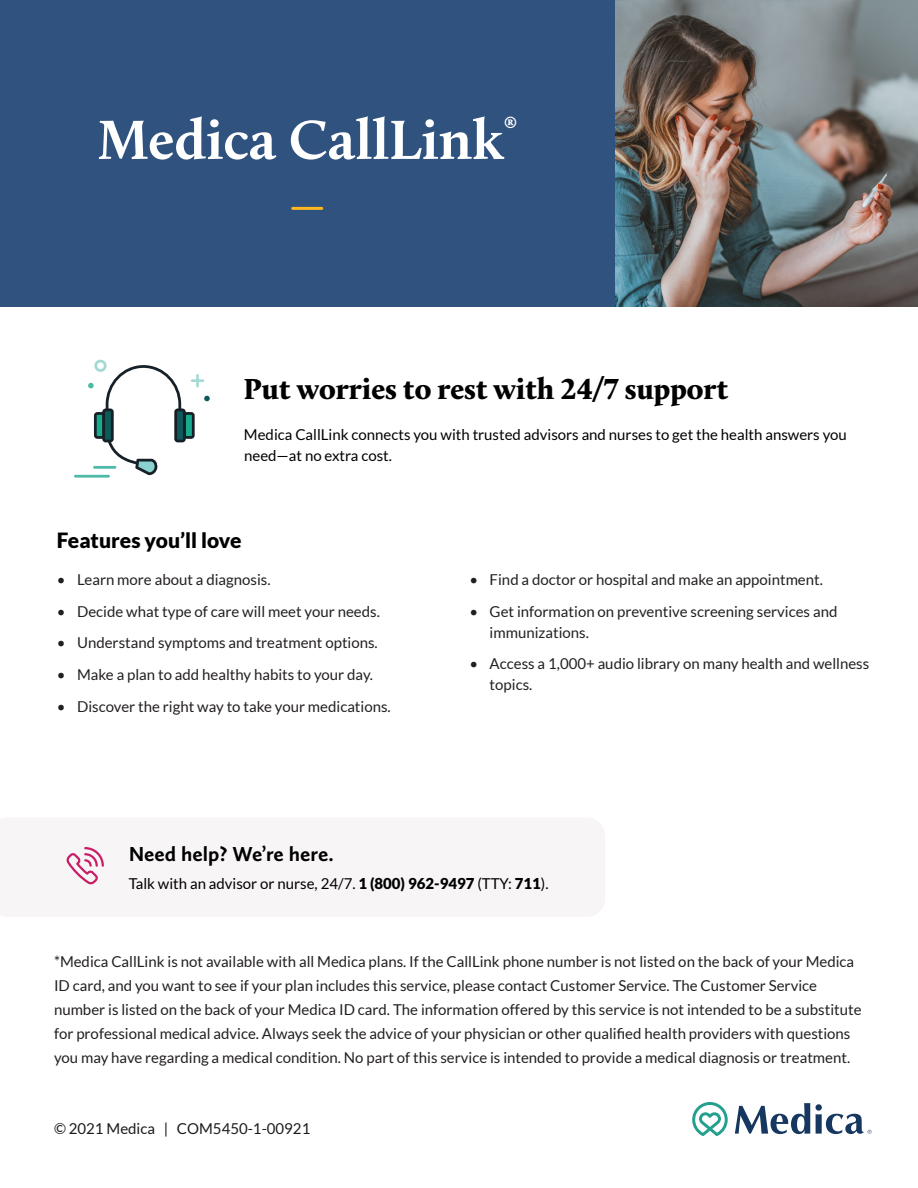
<style>
.page{position:relative;width:918px;height:1188px;background:#fff}
.page>*{position:absolute;margin:0;border:0;box-sizing:border-box;transform-origin:0 0}
.t1{font:700 57px "Calluna";color:#fff}
.Subtitle_1_-_H2{font:900 30px "Calluna";color:#000}
.Subtitle_2_-_H3{font:700 21px "Calluna Sans";color:#000}
.Subtitle_2_-_H3-2{font:900 21px "Lato";color:#000}
.Body_copy{font:15px/24px "Lato";color:#231f20}
.Body_copy-2{font:15px/21px "Lato";color:#000}
.Subtitle_2_-_H3-3{font:15px "Lato";color:#000}
.Text{font:15px "Lato";color:#1a1a1a}
.s1{font-weight:900}
</style>
<div class="page">
<img style="left:615px;top:0;width:303px;height:307px">
<div style="left:0;top:0;width:615px;height:307px;background:#2f527f"></div>
<hr style="left:293px;top:207px;width:29px;height:3px;background:#fcb71f">
<svg style="left:735px;top:1103px;width:75px;height:31px"></svg>
<svg style="left:816px;top:1104px;width:56px;height:30px"></svg>
<svg style="left:692px;top:1102px;width:36px;height:34px"></svg>
<hr style="left:74px;top:475px;width:36px;height:3px;background:#4ebba9">
<svg style="left:88px;top:360px;width:122px;height:115px"></svg>
<svg style="left:66px;top:847px;width:38px;height:38px"></svg>
<p class="t1" style="left:97px;top:104px;width:422px">Medica CallLink<sup>®</sup></p>
<p class="Subtitle_1_-_H2" style="left:243px;top:370px;width:486px">Put worries to rest with 24/7 support</p>
<p class="Body_copy-2" style="left:244px;top:424px;width:604px">Medica CallLink connects you with trusted advisors and nurses to get the health answers you need—at no extra cost.</p>
<p class="Subtitle_2_-_H3-2" style="left:57px;top:528px;width:186px">Features you’ll love</p>
<p class="Body_copy" style="left:57px;top:567px;width:215px">• Learn more about a diagnosis.</p>
<p class="Body_copy" style="left:57px;top:599px;width:324px">• Decide what type of care will meet your needs.</p>
<p class="Body_copy" style="left:57px;top:631px;width:322px">• Understand symptoms and treatment options.</p>
<p class="Body_copy" style="left:57px;top:663px;width:318px">• Make a plan to add healthy habits to your day.</p>
<p class="Body_copy" style="left:57px;top:695px;width:335px">• Discover the right way to take your medications.</p>
<p class="Body_copy" style="left:469px;top:567px;width:355px">• Find a doctor or hospital and make an appointment.</p>
<p class="Body_copy" style="left:490px;top:601px;width:349px;line-height:21px;text-indent:-20px">• Get information on preventive screening services and immunizations.</p>
<p class="Body_copy" style="left:490px;top:653px;width:381px;line-height:21px;text-indent:-20px">• Access a 1,000+ audio library on many health and wellness topics.</p>
<p class="Subtitle_2_-_H3" style="left:129px;top:841px;width:206px">Need help? We’re here.</p>
<p class="Subtitle_2_-_H3-3" style="left:129px;top:875px;width:421px">Talk with an advisor or nurse, 24/7. <span class="s1">1 (800) 962-9497</span> (TTY: <span class="s1">711</span>).</p>
<p class="Body_copy" style="left:54px;top:950px;width:809px">*Medica CallLink is not available with all Medica plans. If the CallLink phone number is not listed on the back of your Medica ID card, and you want to see if your plan includes this service, please contact Customer Service. The Customer Service number is listed on the back of your Medica ID card. The information offered by this service is not intended to be a substitute for professional medical advice. Always seek the advice of your physician or other qualified health providers with questions you may have regarding a medical condition. No part of this service is intended to provide a medical diagnosis or treatment.</p>
<p class="Text" style="left:54px;top:1121px;width:258px">© 2021 Medica | COM5450-1-00921</p>
</div>
